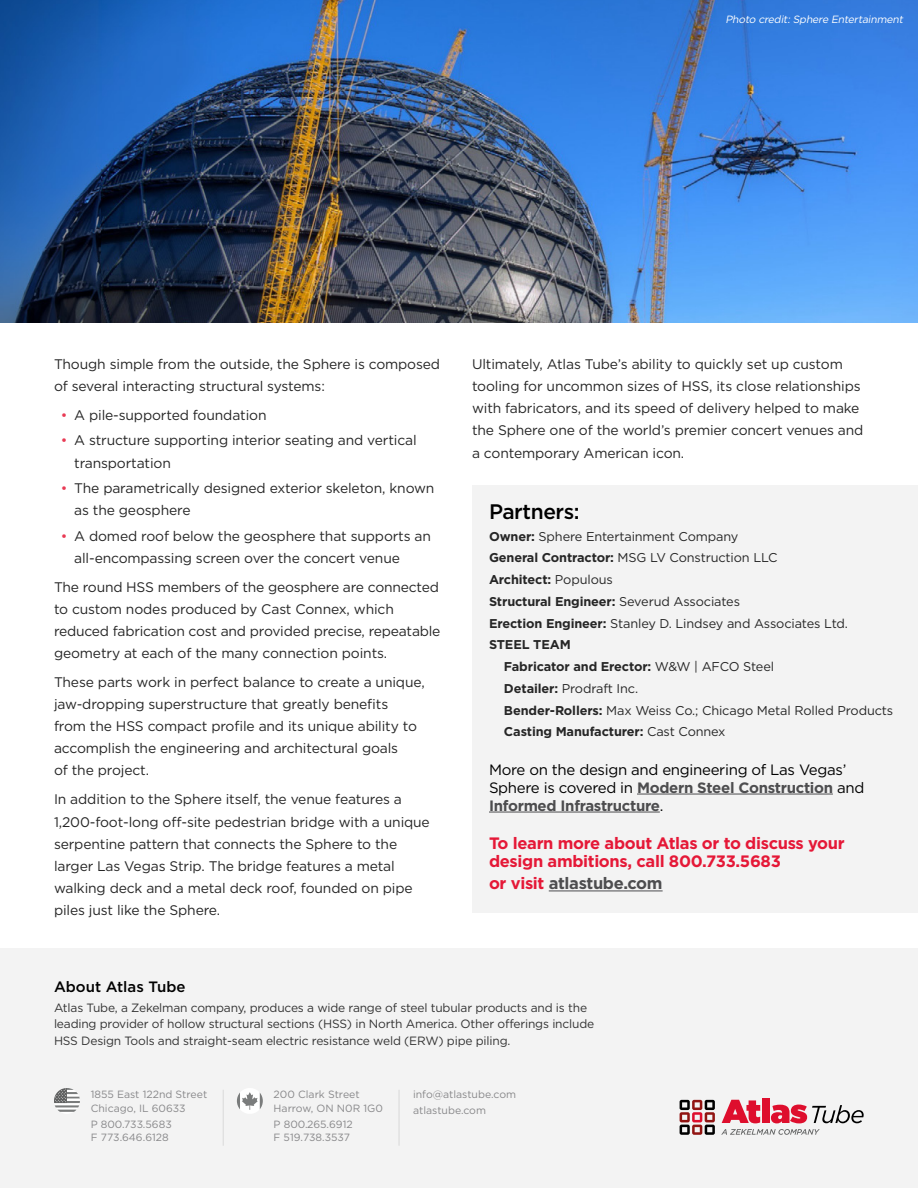
<style>
.page{position:relative;width:918px;height:1188px;background:#fff}
.page>*{position:absolute;margin:0;border:0;box-sizing:border-box;transform-origin:0 0}
.t1{font:500 21px "Gotham";letter-spacing:-.02em;color:#000}
.t2{font:700 16.5px/18px "Gotham";letter-spacing:-.02em;color:#e51837}
.t3{font:700 16.5px "Gotham";letter-spacing:-.02em;color:#4d4d4f}
.t4{font:15px/18px "Gotham";letter-spacing:-.02em;color:#000}
.t5{font:500 15px "Gotham";color:#000}
.t6{font:13.8px/22.2px "Gotham";letter-spacing:-.01em;color:#262626}
.t7{font:12.75px "Gotham";letter-spacing:-.01em;color:#262626}
.t8{font:700 12.75px "Gotham";letter-spacing:-.01em;color:#262626}
.t9{font:12px/16.5px "Gotham";letter-spacing:-.015em;color:#333}
.t10{font:10.5px/13.5px "Gotham";color:#88888a}
.t11{font:italic 10.5px "Gotham";color:#fff}
.s1{color:#e93b55}
.s2{font-weight:700}
.s3{font-weight:400}
.s4{font-weight:700;color:#4d4d4f}
.s5{color:#e51837}
</style>
<div class="page">
<div style="left:472px;top:485px;width:446px;height:428px;background:#f3f3f3"></div>
<img style="left:0;top:0;width:918px;height:322px">
<div style="left:0;top:949px;width:918px;height:239px;background:#f3f3f3"></div>
<hr style="left:223px;top:1090px;width:1px;height:56px;background:#d9d9d9">
<svg style="left:54px;top:1088px;width:26px;height:25px"></svg>
<svg style="left:237px;top:1088px;width:26px;height:25px"></svg>
<hr style="left:399px;top:1090px;width:1px;height:56px;background:#d9d9d9">
<svg style="left:722px;top:1100px;width:38px;height:23px"></svg>
<div style="left:762px;top:1099px;width:8px;height:24px;background:#de0e2d"></div>
<svg style="left:771px;top:1105px;width:93px;height:18px"></svg>
<svg style="left:680px;top:1100px;width:35px;height:35px"></svg>
<svg style="left:721px;top:1129px;width:99px;height:6px"></svg>
<hr style="left:637px;top:794px;width:196px;height:1px;background:#4d4d4f">
<hr style="left:489px;top:812px;width:171px;height:1px;background:#4d4d4f">
<hr style="left:549px;top:891px;width:114px;height:1px;background:#4d4d4f">
<p class="t11" style="left:725px;top:13px;width:181px">Photo credit:Sphere Entertainment</p>
<p class="t6" style="left:54px;top:353px;width:388px">Though simple from the outside, the Sphere is composed of several interacting structural systems:</p>
<p class="t6" style="left:61px;top:404px;width:207px"><span class="s1">•</span> A pile-supported foundation</p>
<p class="t6" style="left:74px;top:429px;width:344px;text-indent:-14px"><span class="s1">•</span> A structure supporting interior seating and vertical transportation</p>
<p class="t6" style="left:74px;top:477px;width:362px;text-indent:-14px"><span class="s1">•</span> The parametrically designed exterior skeleton, known as the geosphere</p>
<p class="t6" style="left:74px;top:524px;width:358px;text-indent:-14px"><span class="s1">•</span> A domed roof below the geosphere that supports an all-encompassing screen over the concert venue</p>
<p class="t6" style="left:54px;top:575px;width:388px">The round HSS members of the geosphere are connected to custom nodes produced by Cast Connex, which reduced fabrication cost and provided precise, repeatable geometry at each of the many connection points.</p>
<p class="t6" style="left:54px;top:671px;width:372px">These parts work in perfect balance to create a unique, jaw-dropping superstructure that greatly benefits<br>from the HSS compact profile and its unique ability to accomplish the engineering and architectural goals<br>of the project.</p>
<p class="t6" style="left:54px;top:788px;width:377px">In addition to the Sphere itself, the venue features a 1,200-foot-long off-site pedestrian bridge with a unique serpentine pattern that connects the Sphere to the larger Las Vegas Strip. The bridge features a metal walking deck and a metal deck roof, founded on pipe piles just like the Sphere.</p>
<p class="t6" style="left:472px;top:353px;width:393px">Ultimately, Atlas Tube’s ability to quickly set up custom tooling for uncommon sizes of HSS, its close relationships with fabricators, and its speed of delivery helped to make the Sphere one of the world’s premier concert venues and a contemporary American icon.</p>
<h1 class="t1" style="left:489px;top:498px;width:92px">Partners:</h1>
<p class="t7" style="left:489px;top:528px;width:251px"><span class="s2">Owner:</span> Sphere Entertainment Company</p>
<p class="t7" style="left:489px;top:550px;width:290px"><span class="s2">General Contractor:</span> MSG LV Construction LLC</p>
<p class="t8" style="left:489px;top:571px;width:125px">Architect: <span class="s3">Populous</span></p>
<p class="t8" style="left:489px;top:593px;width:253px">Structural Engineer: <span class="s3">Severud Associates</span></p>
<p class="t7" style="left:489px;top:615px;width:360px"><span class="s2">Erection Engineer:</span> Stanley D. Lindsey and Associates Ltd.</p>
<p class="t8" style="left:489px;top:636px;width:83px">STEEL TEAM</p>
<p class="t8" style="left:504px;top:658px;width:272px">Fabricator and Erector: <span class="s3">W&amp;W | AFCO Steel</span></p>
<p class="t7" style="left:504px;top:680px;width:136px"><span class="s2">Detailer:</span> Prodraft Inc.</p>
<p class="t7" style="left:504px;top:702px;width:391px"><span class="s2">Bender-Rollers:</span> Max Weiss Co.; Chicago Metal Rolled Products</p>
<p class="t8" style="left:504px;top:723px;width:223px">Casting Manufacturer: <span class="s3">Cast Connex</span></p>
<p class="t4" style="left:489px;top:760px;width:377px">More on the design and engineering of Las Vegas’<br>Sphere is covered in <span class="s4">Modern Steel Construction</span> and<br><span class="s4">Informed Infrastructure</span>.</p>
<p class="t2" style="left:489px;top:834px;width:357px">To learn more about Atlas or to discuss your design ambitions, call 800.733.5683</p>
<p class="t3" style="left:489px;top:873px;width:175px"><span class="s5">or visit</span> atlastube.com</p>
<p class="t5" style="left:54px;top:977px;width:133px">About Atlas Tube</p>
<p class="t9" style="left:54px;top:999px;width:542px">Atlas Tube, a Zekelman company, produces a wide range of steel tubular products and is the leading provider of hollow structural sections (HSS) in North America. Other offerings include<br>HSS Design Tools and straight-seam electric resistance weld (ERW) pipe piling.</p>
<p class="t10" style="left:91px;top:1087px;width:118px">1855 East 122nd Street<br>Chicago, IL 60633</p>
<p class="t10" style="left:91px;top:1117px;width:83px">P 800.733.5683<br>F 773.646.6128</p>
<p class="t10" style="left:274px;top:1087px;width:111px">200 Clark Street<br>Harrow, ON N0R 1G0</p>
<p class="t10" style="left:274px;top:1117px;width:81px">P 800.265.6912<br>F 519.738.3537</p>
<p class="t10" style="left:413px;top:1086px;width:105px;line-height:16.2px">info@atlastube.com atlastube.com</p>
</div>
